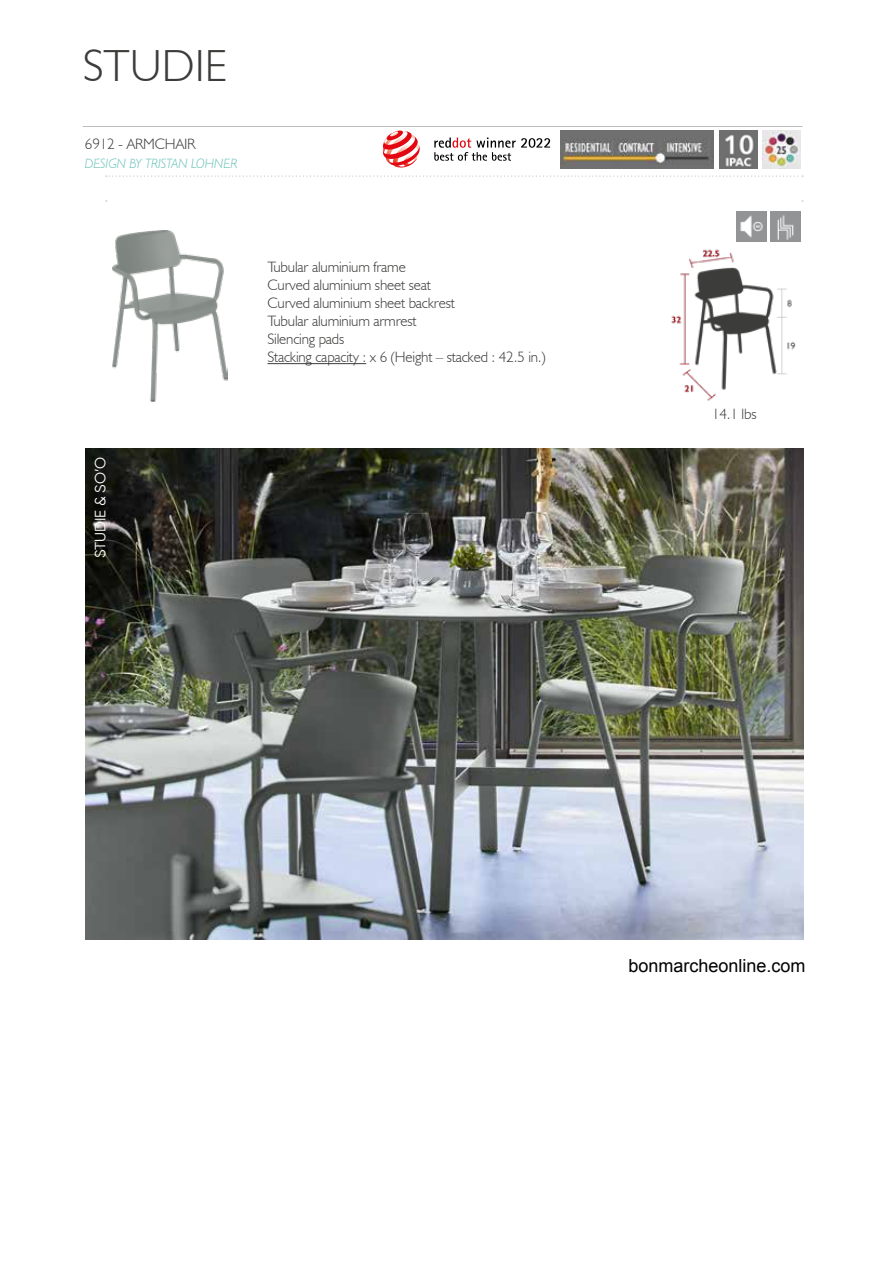
<style>
.page{position:relative;width:893px;height:1263px;background:#fff}
.page>*{position:absolute;margin:0;border:0;box-sizing:border-box;transform-origin:0 0}
.t1{font:300 45px "Humanist 521 BT";color:#3c3c3b}
.t2{font:18px "Arial";color:#000}
.t3{font:300 15px/18px "Humanist 521 BT";letter-spacing:-.01em;color:#3c3c3b}
.t4{font:15px "Gilroy";color:#fff}
.t5{font:italic 300 13.5px "Humanist 521 BT";color:#6bc2bb}
</style>
<div class="page">
<img style="left:113px;top:230px;width:114px;height:171px">
<hr style="left:267px;top:363px;width:99px;height:1px;background:#3c3c3b">
<img style="left:737px;top:212px;width:29px;height:29px">
<img style="left:771px;top:212px;width:29px;height:29px">
<svg style="left:106px;top:176px;width:697px;height:1px"></svg>
<hr style="left:83px;top:126px;width:720px;height:1px;background:#bcbcbc">
<img style="left:560px;top:131px;width:153px;height:38px">
<img style="left:720px;top:131px;width:38px;height:38px">
<img style="left:762px;top:131px;width:38px;height:38px">
<svg style="left:383px;top:131px;width:37px;height:36px"></svg>
<svg style="left:434px;top:138px;width:116px;height:23px"></svg>
<img style="left:85px;top:449px;width:719px;height:491px">
<img style="left:671px;top:249px;width:125px;height:152px">
<h1 class="t1" style="left:83px;top:38px;width:146px">STUDIE</h1>
<p class="t3" style="left:85px;top:135px;width:112px">6912 - ARMCHAIR</p>
<p class="t5" style="left:85px;top:155px;width:154px">DESIGN BY TRISTAN LOHNER</p>
<p class="t4" style="left:91px;top:558px;width:102px;rotate:-90deg">STUDIE &amp; SO’O</p>
<p class="t3" style="left:267px;top:258px;width:280px">Tubular aluminium frame<br>Curved aluminium sheet seat<br>Curved aluminium sheet backrest<br>Tubular aluminium armrest<br>Silencing pads<br>Stacking capacity : x 6 (Height – stacked : 42.5 in.)</p>
<p class="t3" style="left:712px;top:405px;width:46px">14.1 lbs</p>
<p class="t2" style="left:628px;top:953px;width:179px">bonmarcheonline.com</p>
</div>
